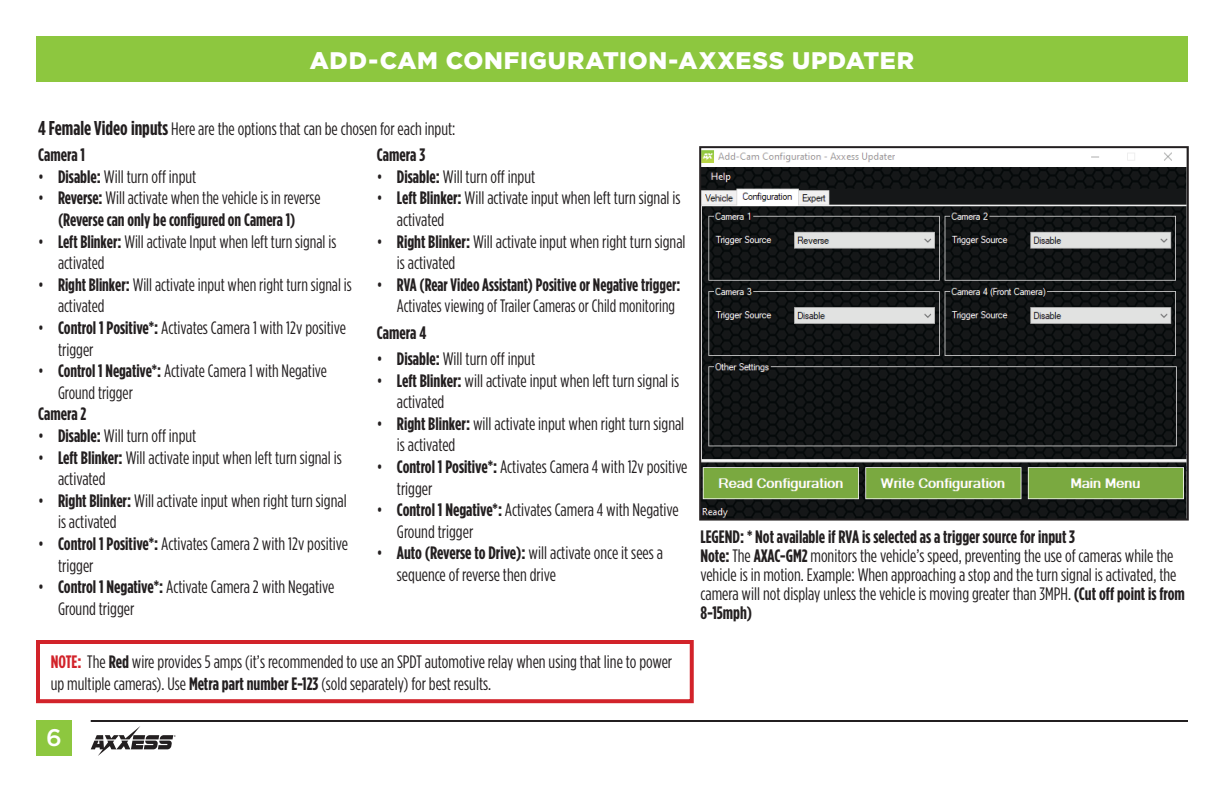
<style>
.page{position:relative;width:1224px;height:792px;background:#fff}
.page>*{position:absolute;margin:0;border:0;box-sizing:border-box;transform-origin:0 0}
.t1{font:900 24px "Gotham";letter-spacing:.025em;color:#fff}
.t2{font:500 24px "Gotham";color:#fff}
.t3{font:18px/21.6px "Gotham Condensed";color:#231f20}
.t4{font:700 18px/21.6px "Gotham Condensed";color:#231f20;text-align:center}
.s1{font-weight:700;font-size:20px}
.s2{font-weight:700}
.s3{font-weight:400}
.s4{font-weight:700;color:#d2232a}
</style>
<div class="page">
<div style="left:36px;top:36px;width:1152px;height:45px;background:#8dc73f"></div>
<div style="left:36px;top:720px;width:36px;height:36px;background:#8dc73f"></div>
<hr style="left:91px;top:720px;width:1097px;height:2px;background:#231f20">
<svg style="left:91px;top:726px;width:85px;height:30px"></svg>
<img style="left:702px;top:150px;width:484px;height:368px">
<div style="left:699px;top:146px;width:490px;height:375px;border:2px solid #231f20"></div>
<svg style="left:36px;top:640px;width:658px;height:64px"></svg>
<h1 class="t1" style="left:310px;top:46px;width:606px">ADD-CAM CONFIGURATION-AXXESS UPDATER</h1>
<p class="t3" style="left:38px;top:115px;width:419px;line-height:26.6px"><span class="s1">4 Female Video inputs</span> Here are the options that can be chosen for each input:<br><span class="s2">Camera 1</span></p>
<p class="t3" style="left:38px;top:165px;width:160px">• <span class="s2">Disable:</span> Will turn off input</p>
<p class="t4" style="left:38px;top:187px;width:284px"><span class="s3">•</span> Reverse: <span class="s3">Will activate when the vehicle is in reverse </span>(Reverse can only be configured on Camera 1)</p>
<p class="t3" style="left:58px;top:230px;width:280px;text-indent:-20px">• <span class="s2">Left Blinker:</span> Will activate Input when left turn signal is activated</p>
<p class="t3" style="left:58px;top:273px;width:295px;text-indent:-20px">• <span class="s2">Right Blinker:</span> Will activate input when right turn signal is activated</p>
<p class="t3" style="left:58px;top:317px;width:290px;text-indent:-20px">• <span class="s2">Control 1 Positive*:</span> Activates Camera 1 with 12v positive trigger</p>
<p class="t3" style="left:58px;top:360px;width:270px;text-indent:-20px">• <span class="s2">Control 1 Negative*:</span> Activate Camera 1 with Negative<br>Ground trigger</p>
<p class="t4" style="left:38px;top:403px;width:50px">Camera 2</p>
<p class="t3" style="left:38px;top:425px;width:160px">• <span class="s2">Disable:</span> Will turn off input</p>
<p class="t3" style="left:58px;top:446px;width:285px;text-indent:-20px">• <span class="s2">Left Blinker:</span> Will activate input when left turn signal is activated</p>
<p class="t3" style="left:58px;top:489px;width:290px;text-indent:-20px">• <span class="s2">Right Blinker:</span> Will activate input when right turn signal is activated</p>
<p class="t3" style="left:58px;top:533px;width:292px;text-indent:-20px">• <span class="s2">Control 1 Positive*:</span> Activates Camera 2 with 12v positive trigger</p>
<p class="t3" style="left:58px;top:576px;width:278px;text-indent:-20px">• <span class="s2">Control 1 Negative*:</span> Activate Camera 2 with Negative<br>Ground trigger</p>
<p class="t4" style="left:377px;top:144px;width:50px">Camera 3</p>
<p class="t3" style="left:377px;top:165px;width:160px">• <span class="s2">Disable:</span> Will turn off input</p>
<p class="t3" style="left:397px;top:187px;width:285px;text-indent:-20px">• <span class="s2">Left Blinker:</span> Will activate input when left turn signal is activated</p>
<p class="t3" style="left:397px;top:230px;width:290px;text-indent:-20px">• <span class="s2">Right Blinker:</span> Will activate input when right turn signal is activated</p>
<p class="t3" style="left:377px;top:273px;width:305px;text-align:right">• <span class="s2">RVA (Rear Video Assistant) Positive or Negative trigger:<br></span>Activates viewing of Trailer Cameras or Child monitoring</p>
<p class="t4" style="left:377px;top:321px;width:51px">Camera 4</p>
<p class="t3" style="left:377px;top:348px;width:160px">• <span class="s2">Disable:</span> Will turn off input</p>
<p class="t3" style="left:397px;top:369px;width:284px;text-indent:-20px">• <span class="s2">Left Blinker:</span> will activate input when left turn signal is activated</p>
<p class="t3" style="left:397px;top:412px;width:289px;text-indent:-20px">• <span class="s2">Right Blinker:</span> will activate input when right turn signal is activated</p>
<p class="t3" style="left:397px;top:456px;width:292px;text-indent:-20px">• <span class="s2">Control 1 Positive*:</span> Activates Camera 4 with 12v positive trigger</p>
<p class="t3" style="left:397px;top:499px;width:283px;text-indent:-20px">• <span class="s2">Control 1 Negative*:</span> Activates Camera 4 with Negative<br>Ground trigger</p>
<p class="t3" style="left:397px;top:542px;width:268px;text-indent:-20px">• <span class="s2">Auto (Reverse to Drive):</span> will activate once it sees a sequence of reverse then drive</p>
<p class="t3" style="left:51px;top:651px;width:623px"><span class="s4">NOTE:</span> The <span class="s2">Red</span> wire provides 5 amps (it’s recommended to use an SPDT automotive relay when using that line to power up multiple cameras). Use <span class="s2">Metra part number E-123</span> (sold separately) for best results.</p>
<p class="t3" style="left:700px;top:527px;width:486px;line-height:19px"><span class="s2">LEGEND: * Not available if RVA is selected as a trigger source for input 3<br>Note:</span> The <span class="s2">AXAC-GM2</span> monitors the vehicle’s speed, preventing the use of cameras while the vehicle is in motion. Example: When approaching a stop and the turn signal is activated, the camera will not display unless the vehicle is moving greater than 3MPH. <span class="s2">(Cut off point is from 8-15mph)</span></p>
<h1 class="t2" style="left:46px;top:724px;width:17px">6</h1>
</div>
